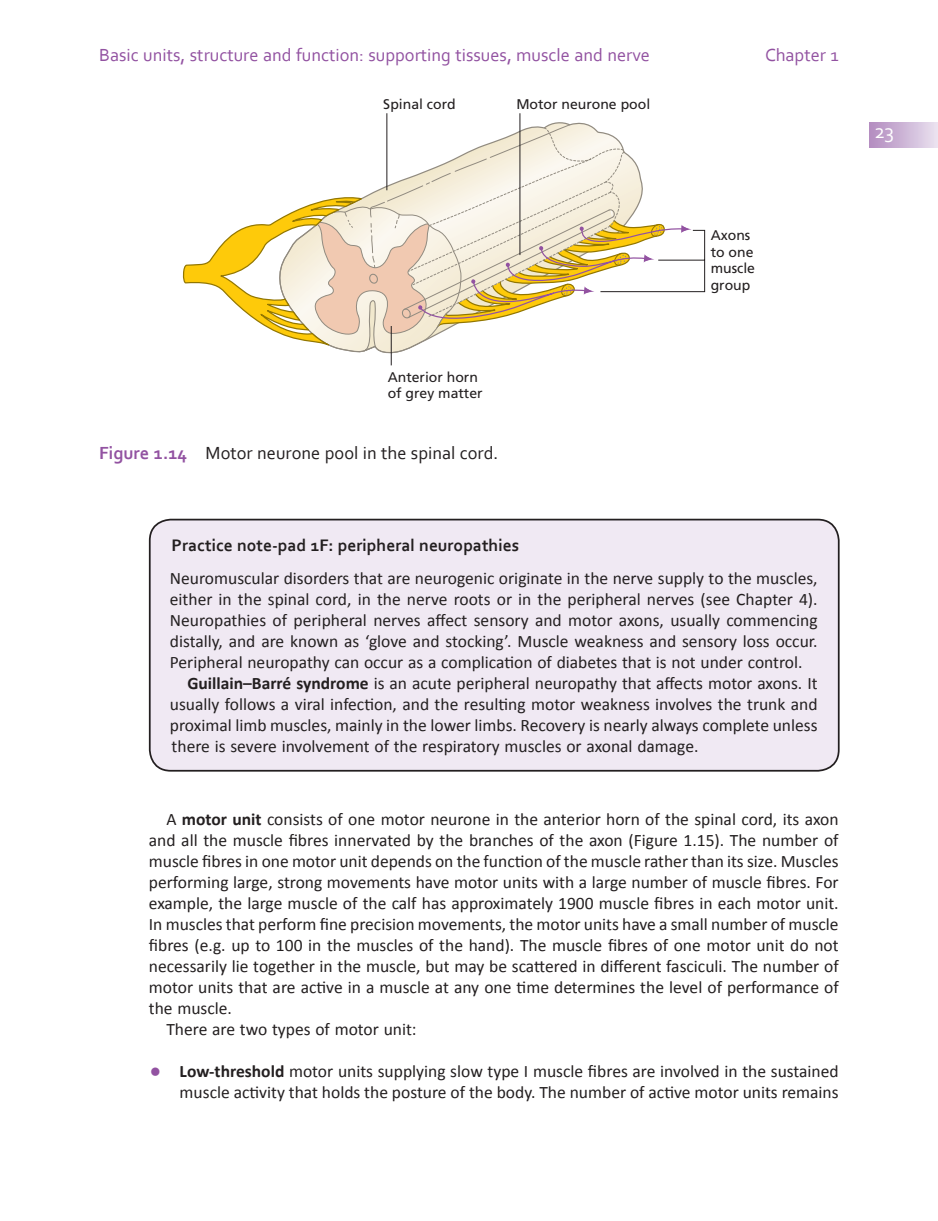
<style>
.page{position:relative;width:938px;height:1221px;background:#fff}
.page>*{position:absolute;margin:0;border:0;box-sizing:border-box;transform-origin:0 0}
.t1{font:21px "Corbel";color:#fff}
.t2{font:18.38px "Corbel";color:#9252a1}
.t3{font:18.38px "Corbel";color:#231f20}
.t4{font:17.5px/21px "Calibri";color:#231f20;text-align:right}
.t5{font:700 17.5px "Corbel";color:#231f20}
.t6{font:14px/16.8px "Frutiger";color:#231f20}
.s1{font-weight:700;color:#9252a1}
.s2{font-weight:700}
.s3{font-size:26.6px;color:#9252a1}
</style>
<div class="page">
<div style="left:869px;top:122px;width:69px;height:25px;background:linear-gradient(to right,#b28abf,#eae2ef)"></div>
<svg style="left:183px;top:124px;width:522px;height:231px"></svg>
<hr style="left:391px;top:326px;width:1px;height:39px;background:#231f20">
<hr style="left:519px;top:113px;width:1px;height:142px;background:#231f20">
<hr style="left:386px;top:113px;width:1px;height:77px;background:#231f20">
<div style="left:150px;top:519px;width:688px;height:251px;background:#f0e9f3;border-radius:21px"></div>
<div style="left:149px;top:518px;width:690px;height:253px;border:2px solid #231f20;border-radius:21px"></div>
<p class="t2" style="left:99px;top:48px;width:552px">Basic units, structure and function: supporting tissues, muscle and nerve</p>
<p class="t2" style="left:765px;top:48px;width:75px">Chapter 1</p>
<p class="t6" style="left:383px;top:97px;width:74px">Spinal cord</p>
<p class="t6" style="left:516px;top:97px;width:135px">Motor neurone pool</p>
<p class="t6" style="left:388px;top:369px;width:96px">Anterior horn of grey matter</p>
<p class="t3" style="left:99px;top:445px;width:401px"><span class="s1">Figure 1.14</span> Motor neurone pool in the spinal cord.</p>
<p class="t6" style="left:710px;top:228px;width:46px">Axons to one muscle group</p>
<p class="t5" style="left:172px;top:538px;width:349px">Practice note - pad 1F: peripheral neuropathies</p>
<p class="t4" style="left:170px;top:569px;width:649px">Neuromuscular disorders that are neurogenic originate in the nerve supply to the muscles,</p>
<p class="t4" style="left:170px;top:590px;width:649px">either in the spinal cord, in the nerve roots or in the peripheral nerves (see Chapter 4 ).</p>
<p class="t4" style="left:170px;top:611px;width:649px">Neuropathies of peripheral nerves affect sensory and motor axons, usually commencing</p>
<p class="t4" style="left:170px;top:632px;width:649px">distally, and are known as ‘ glove and stocking ’. Muscle weakness and sensory loss occur.</p>
<p class="t4" style="left:170px;top:653px;width:634px">Peripheral neuropathy can occur as a complication of diabetes that is not under control.</p>
<p class="t4" style="left:187px;top:674px;width:631px"><span class="s2">Guillain – Barr é syndrome</span> is an acute peripheral neuropathy that affects motor axons. It</p>
<p class="t4" style="left:170px;top:695px;width:649px">usually follows a viral infection, and the resulting motor weakness involves the trunk and</p>
<p class="t4" style="left:170px;top:716px;width:649px">proximal limb muscles, mainly in the lower limbs. Recovery is nearly always complete unless</p>
<p class="t4" style="left:172px;top:737px;width:528px">there is severe involvement of the respiratory muscles or axonal damage.</p>
<p class="t4" style="left:166px;top:810px;width:673px">A <span class="s2">motor unit</span> consists of one motor neurone in the anterior horn of the spinal cord, its axon</p>
<p class="t4" style="left:149px;top:831px;width:691px">and all the muscle fibres innervated by the branches of the axon (Figure 1.15 ). The number of</p>
<p class="t4" style="left:149px;top:852px;width:691px">muscle fibres in one motor unit depends on the function of the muscle rather than its size. Muscles</p>
<p class="t4" style="left:149px;top:873px;width:691px">performing large, strong movements have motor units with a large number of muscle fibres. For</p>
<p class="t4" style="left:149px;top:894px;width:691px">example, the large muscle of the calf has approximately 1900 muscle fibres in each motor unit.</p>
<p class="t4" style="left:149px;top:915px;width:691px">In muscles that perform fine precision movements, the motor units have a small number of muscle</p>
<p class="t4" style="left:149px;top:936px;width:691px">fibres (e.g. up to 100 in the muscles of the hand). The muscle fibres of one motor unit do not</p>
<p class="t4" style="left:149px;top:957px;width:691px">necessarily lie together in the muscle, but may be scattered in different fasciculi. The number of</p>
<p class="t4" style="left:149px;top:978px;width:691px">motor units that are active in a muscle at any one time determines the level of performance of</p>
<p class="t4" style="left:149px;top:999px;width:85px">the muscle.</p>
<p class="t4" style="left:166px;top:1020px;width:252px">There are two types of motor unit:</p>
<p class="t4" style="left:149px;top:1062px;width:691px"><span class="s3">•</span> <span class="s2">Low - threshold</span> motor units supplying slow type I muscle fibres are involved in the sustained muscle activity that holds the posture of the body. The number of active motor units remains</p>
<p class="t1" style="left:874px;top:123px;width:21px">23</p>
</div>
